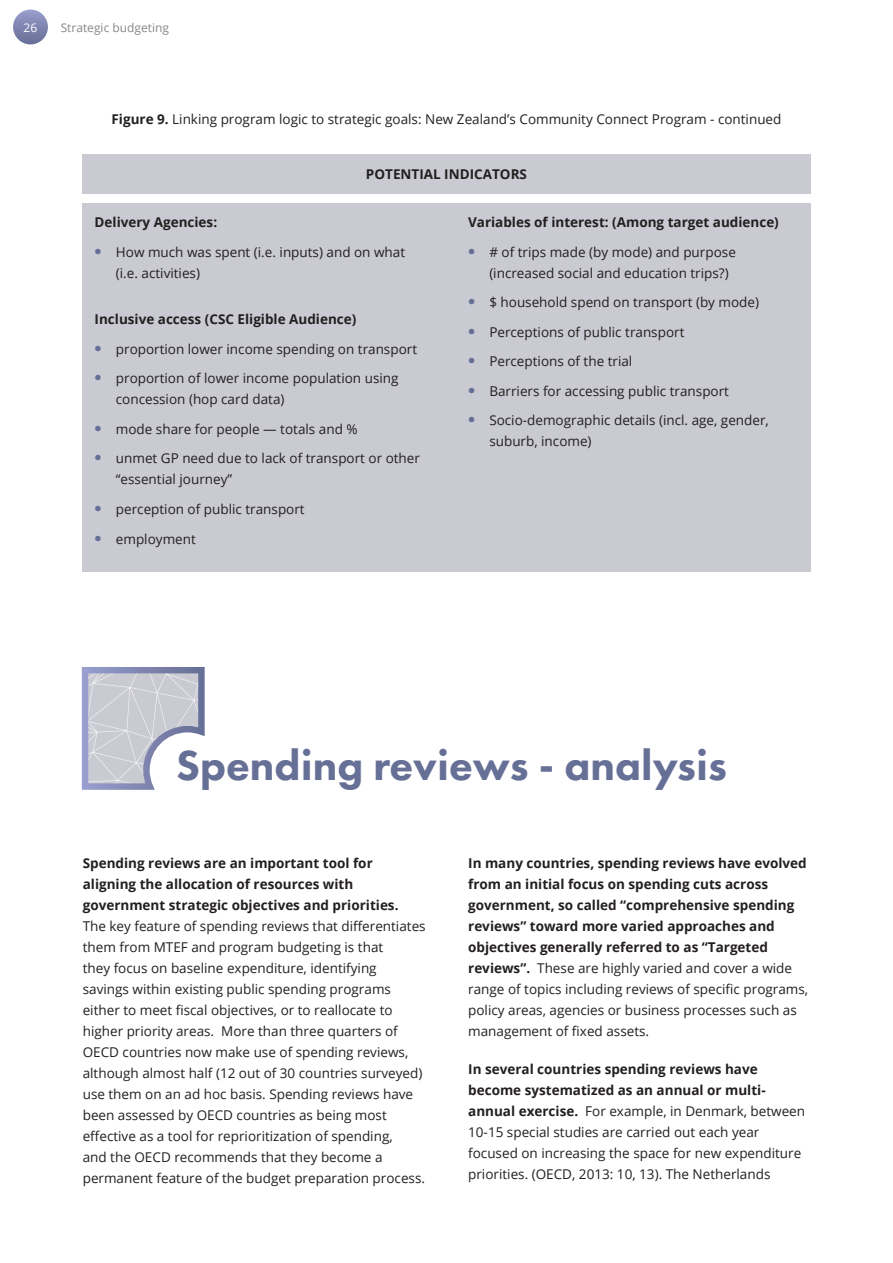
<style>
.page{position:relative;width:893px;height:1263px;background:#fff}
.page>*{position:absolute;margin:0;border:0;box-sizing:border-box;transform-origin:0 0}
.Main_header{font:800 43.5px "Futura PT";color:#666f96}
.Body_text{font:13.5px/21px "Open Sans";color:#231f20}
.Body_text-2{font:700 13.5px/21px "Open Sans";color:#231f20}
.t1{font:12px "Open Sans";color:#87888a}
.t2{font:12px "Open Sans";color:#fff}
.s1{font-weight:700}
.s2{font-family:"Myriad Pro";font-weight:700;font-size:21px;color:#666f96}
.s3{font-weight:400}
</style>
<div class="page">
<svg style="left:13px;top:10px;width:35px;height:34px"></svg>
<div style="left:82px;top:203px;width:729px;height:369px;background:#c9cad2"></div>
<div style="left:82px;top:154px;width:729px;height:40px;background:#c9cad2"></div>
<svg style="left:81px;top:667px;width:124px;height:123px"></svg>
<p class="t2" style="left:24px;top:19px;width:15px">26</p>
<p class="t1" style="left:61px;top:19px;width:110px">Strategic budgeting</p>
<p class="Body_text" style="left:112px;top:108px;width:671px"><span class="s1">Figure 9.</span> Linking program logic to strategic goals: New Zealand’s Community Connect Program - continued</p>
<p class="Body_text-2" style="left:366px;top:163px;width:163px">POTENTIAL INDICATORS</p>
<p class="Body_text-2" style="left:95px;top:212px;width:124px">Delivery Agencies:</p>
<p class="Body_text" style="left:116px;top:241px;width:291px;text-indent:-21px"><span class="s2">•</span> How much was spent (i.e. inputs) and on what (i.e. activities)</p>
<p class="Body_text-2" style="left:95px;top:309px;width:263px">Inclusive access (CSC Eligible Audience)</p>
<p class="Body_text" style="left:95px;top:338px;width:324px"><span class="s2">•</span> proportion lower income spending on transport</p>
<p class="Body_text" style="left:116px;top:368px;width:284px;text-indent:-21px"><span class="s2">•</span> proportion of lower income population using concession (hop card data)</p>
<p class="Body_text" style="left:95px;top:418px;width:264px"><span class="s2">•</span> mode share for people — totals and %</p>
<p class="Body_text" style="left:116px;top:448px;width:306px;text-indent:-21px"><span class="s2">•</span> unmet GP need due to lack of transport or other “essential journey”</p>
<p class="Body_text" style="left:95px;top:498px;width:212px"><span class="s2">•</span> perception of public transport</p>
<p class="Body_text" style="left:95px;top:528px;width:103px"><span class="s2">•</span> employment</p>
<p class="Body_text-2" style="left:468px;top:212px;width:312px">Variables of interest: (Among target audience)</p>
<p class="Body_text" style="left:489px;top:241px;width:248px;text-indent:-21px"><span class="s2">•</span> # of trips made (by mode) and purpose (increased social and education trips?)</p>
<p class="Body_text" style="left:468px;top:292px;width:293px"><span class="s2">•</span> $ household spend on transport (by mode)</p>
<p class="Body_text" style="left:468px;top:321px;width:218px"><span class="s2">•</span> Perceptions of public transport</p>
<p class="Body_text" style="left:468px;top:351px;width:166px"><span class="s2">•</span> Perceptions of the trial</p>
<p class="Body_text" style="left:468px;top:380px;width:262px"><span class="s2">•</span> Barriers for accessing public transport</p>
<p class="Body_text" style="left:489px;top:410px;width:281px;text-indent:-21px"><span class="s2">•</span> Socio-demographic details (incl. age, gender, suburb, income)</p>
<p class="Main_header" style="left:176px;top:738px;width:552px">Spending reviews - analysis</p>
<p class="Body_text" style="left:83px;top:852px;width:344px"><span class="s1">Spending reviews are an important tool for aligning the allocation of resources with government strategic objectives and priorities.<br></span>The key feature of spending reviews that differentiates them from MTEF and program budgeting is that<br>they focus on baseline expenditure, identifying savings within existing public spending programs either to meet fiscal objectives, or to reallocate to higher priority areas. More than three quarters of OECD countries now make use of spending reviews, although almost half (12 out of 30 countries surveyed) use them on an ad hoc basis. Spending reviews have been assessed by OECD countries as being most effective as a tool for reprioritization of spending,<br>and the OECD recommends that they become a permanent feature of the budget preparation process.</p>
<p class="Body_text-2" style="left:468px;top:852px;width:341px">In many countries, spending reviews have evolved from an initial focus on spending cuts across government, so called “comprehensive spending reviews” toward more varied approaches and objectives generally referred to as “Targeted reviews”. <span class="s3">These are highly varied and cover a wide range of topics including reviews of specific programs, policy areas, agencies or business processes such as management of fixed assets.</span></p>
<p class="Body_text" style="left:468px;top:1058px;width:338px"><span class="s1">In several countries spending reviews have become systematized as an annual or multi&shy;annual exercise.</span> For example, in Denmark, between 10-15 special studies are carried out each year focused on increasing the space for new expenditure priorities. (OECD, 2013: 10, 13). The Netherlands</p>
</div>
